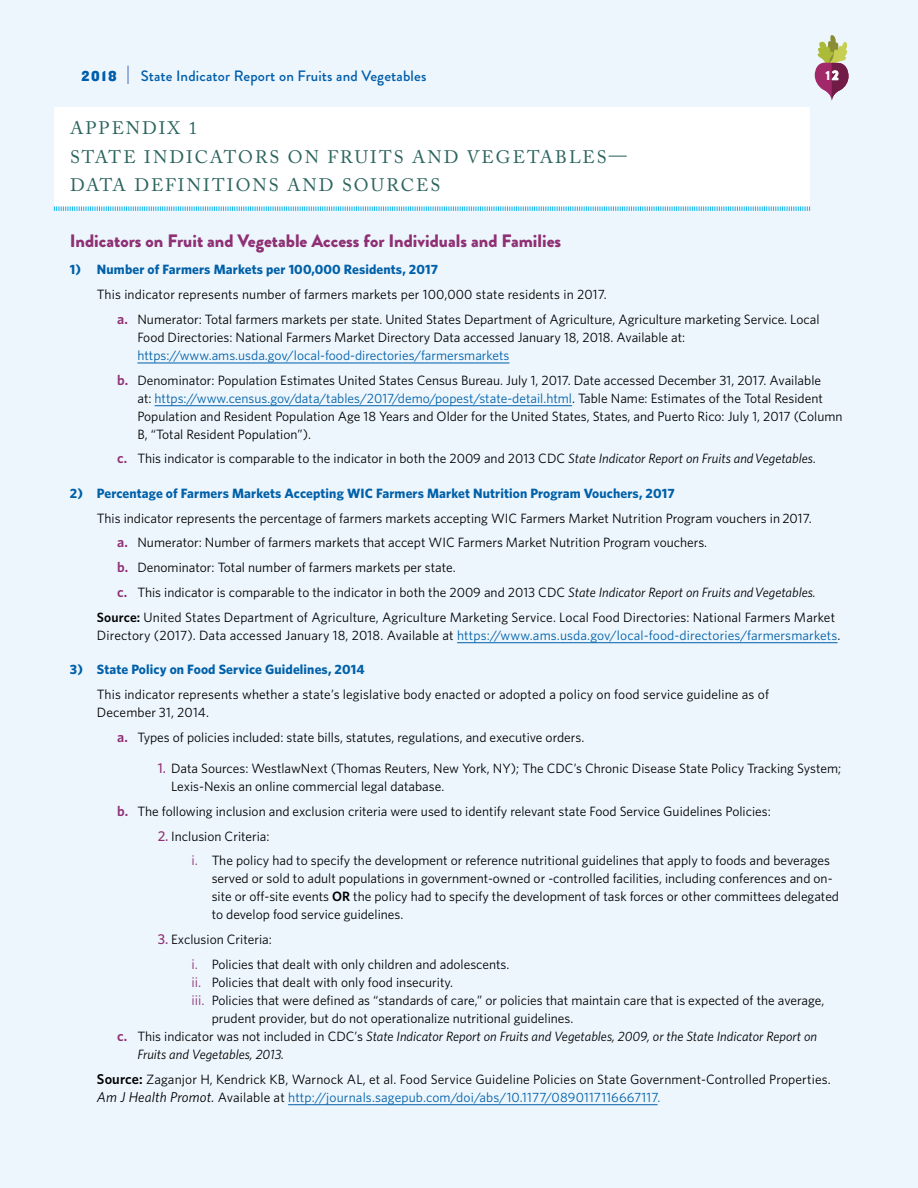
<style>
.page{position:relative;width:918px;height:1188px;background:#edf6fd}
.page>*{position:absolute;margin:0;border:0;box-sizing:border-box;transform-origin:0 0}
.t1{font:18px/28.5px "Adobe Caslon Pro";letter-spacing:.115em;color:#2b645e}
.t2{font:900 18px "Brandon Grotesque";color:#8f3074}
.t3{font:500 15px "Brandon Grotesque";letter-spacing:.01em;color:#005daa}
.t4{font:15px "Knockout HTF71 Full Middlewt";color:#005daa}
.t5{font:13.5px/18px "Whitney";color:#000}
.t6{font:700 13.5px "Whitney";letter-spacing:.01em;color:#0060a9}
.t7{font:italic 13.5px "Whitney";color:#000}
.t8{font:13.5px "Whitney";letter-spacing:.01em;color:#0060a9}
.t9{font:900 13.2px "Brandon Grotesque";color:#fff}
.s1{font-weight:600;font-size:14.25px;color:#8f3074}
.s2{color:#0060a9}
.s3{font-style:italic}
.s4{font-weight:600}
.s5{color:#000}
.s6{font-weight:500;font-size:14.25px;color:#8f3074}
.s7{font-size:14.25px;color:#8f3074}
.s8{font-weight:600;font-style:normal;font-size:14.25px;color:#8f3074}
.s9{font-style:normal}
.s10{font-weight:600;font-size:14.25px}
.s11{font-style:italic;font-size:14.25px}
</style>
<div class="page">
<svg style="left:127px;top:66px;width:2px;height:18px"></svg>
<svg style="left:815px;top:35px;width:34px;height:65px"></svg>
<div style="left:54px;top:107px;width:756px;height:99px;background:#fff"></div>
<svg style="left:54px;top:206px;width:756px;height:5px"></svg>
<hr style="left:137px;top:363px;width:373px;height:1px;background:#0060a9">
<hr style="left:155px;top:405px;width:417px;height:1px;background:#0060a9">
<hr style="left:457px;top:642px;width:381px;height:1px;background:#0060a9">
<hr style="left:288px;top:1104px;width:370px;height:1px;background:#0060a9">
<p class="t4" style="left:82px;top:68px;width:37px">2018</p>
<p class="t3" style="left:141px;top:65px;width:287px">State Indicator Report on Fruits and Vegetables</p>
<p class="t9" style="left:826px;top:66px;width:15px">12</p>
<h1 class="t1" style="left:70px;top:114px;width:558px">APPENDIX 1<br>STATE INDICATORS ON FRUITS AND VEGETABLES—<br>DATA DEFINITIONS AND SOURCES</h1>
<h1 class="t2" style="left:70px;top:228px;width:493px">Indicators on Fruit and Vegetable Access for Individuals and Families</h1>
<p class="t6" style="left:70px;top:261px;width:370px">1) Number of Farmers Markets per 100,000 Residents, 2017</p>
<p class="t5" style="left:117px;top:282px;width:704px;line-height:24.8px;text-indent:-20px">This indicator represents number of farmers markets per 100,000 state residents in 2017.<br><span class="s1">a.</span> Numerator: Total farmers markets per state. United States Department of Agriculture, Agriculture marketing Service. Local</p>
<p class="t5" style="left:137px;top:328px;width:549px">Food Directories: National Farmers Market Directory Data accessed January 18, 2018. Available at:</p>
<p class="t5" style="left:117px;top:343px;width:705px;line-height:24.8px;text-indent:20px"><span class="s2">https://www.ams.usda.gov/local-food-directories/farmersmarkets<br></span><span class="s1">b.</span> Denominator: Population Estimates United States Census Bureau. July 1, 2017. Date accessed December 31, 2017. Available</p>
<p class="t5" style="left:137px;top:389px;width:707px">at: <span class="s2">https://www.census.gov/data/tables/2017/demo/popest/state-detail.html</span>. Table Name: Estimates of the Total Resident<br>Population and Resident Population Age 18 Years and Older for the United States, States, and Puerto Rico: July 1, 2017 (Column<br>B, “Total Resident Population”).</p>
<p class="t5" style="left:117px;top:449px;width:700px"><span class="s1">c.</span> This indicator is comparable to the indicator in both the 2009 and 2013 CDC <span class="s3">State Indicator Report on Fruits and Vegetables</span>.</p>
<p class="t6" style="left:70px;top:484px;width:606px">2) Percentage of Farmers Markets Accepting WIC Farmers Market Nutrition Program Vouchers, 2017</p>
<p class="t5" style="left:97px;top:509px;width:716px">This indicator represents the percentage of farmers markets accepting WIC Farmers Market Nutrition Program vouchers in 2017.</p>
<p class="t5" style="left:117px;top:533px;width:592px"><span class="s1">a.</span> Numerator: Number of farmers markets that accept WIC Farmers Market Nutrition Program vouchers.</p>
<p class="t5" style="left:117px;top:558px;width:340px"><span class="s1">b.</span> Denominator: Total number of farmers markets per state.</p>
<p class="t5" style="left:117px;top:583px;width:700px"><span class="s1">c.</span> This indicator is comparable to the indicator in both the 2009 and 2013 CDC <span class="s3">State Indicator Report on Fruits and Vegetables.</span></p>
<p class="t5" style="left:97px;top:608px;width:740px"><span class="s4">Source:</span> United States Department of Agriculture, Agriculture Marketing Service. Local Food Directories: National Farmers Market</p>
<p class="t8" style="left:97px;top:626px;width:745px"><span class="s5">Directory (2017). Data accessed January 18, 2018. Available at</span> https://www.ams.usda.gov/local-food-directories/farmersmarkets<span class="s5">.</span></p>
<p class="t6" style="left:70px;top:660px;width:296px">3) State Policy on Food Service Guidelines, 2014</p>
<p class="t5" style="left:97px;top:685px;width:674px">This indicator represents whether a state’s legislative body enacted or adopted a policy on food service guideline as of<br>December 31, 2014.</p>
<p class="t5" style="left:117px;top:728px;width:469px"><span class="s1">a.</span> Types of policies included: state bills, statutes, regulations, and executive orders.</p>
<p class="t5" style="left:171px;top:759px;width:672px;text-indent:-14px"><span class="s6">1.</span> Data Sources: WestlawNext (Thomas Reuters, New York, NY); The CDC’s Chronic Disease State Policy Tracking System;<br>Lexis-Nexis an online commercial legal database.</p>
<p class="t5" style="left:117px;top:802px;width:655px"><span class="s1">b.</span> The following inclusion and exclusion criteria were used to identify relevant state Food Service Guidelines Policies:</p>
<p class="t5" style="left:191px;top:823px;width:640px;line-height:24.8px;text-indent:-34px"><span class="s6">2.</span> Inclusion Criteria:<br><span class="s7">i.</span> The policy had to specify the development or reference nutritional guidelines that apply to foods and beverages</p>
<p class="t5" style="left:212px;top:869px;width:629px">served or sold to adult populations in government-owned or -controlled facilities, including conferences and on&shy;site or off-site events <span class="s4">OR</span> the policy had to specify the development of task forces or other committees delegated to develop food service guidelines.</p>
<p class="t5" style="left:191px;top:927px;width:320px;line-height:24.8px;text-indent:-34px"><span class="s6">3.</span> Exclusion Criteria:<br><span class="s7">i.</span> Policies that dealt with only children and adolescents.</p>
<p class="t5" style="left:191px;top:973px;width:263px"><span class="s7">ii.</span> Policies that dealt with only food insecurity.</p>
<p class="t5" style="left:191px;top:991px;width:634px"><span class="s7">iii.</span> Policies that were defined as “standards of care,” or policies that maintain care that is expected of the average,</p>
<p class="t5" style="left:212px;top:1009px;width:363px">prudent provider, but do not operationalize nutritional guidelines.</p>
<p class="t7" style="left:117px;top:1027px;width:701px"><span class="s8">c.</span> <span class="s9">This indicator was not included in CDC’s</span> State Indicator Report on Fruits and Vegetables, 2009, or the State Indicator Report on</p>
<p class="t7" style="left:137px;top:1045px;width:148px">Fruits and Vegetables, 2013.</p>
<p class="t5" style="left:97px;top:1070px;width:735px"><span class="s10">Source:</span> Zaganjor H, Kendrick KB, Warnock AL, et al. Food Service Guideline Policies on State Government-Controlled Properties.<br><span class="s11">Am J Health Promot.</span> Available at <span class="s2">http://journals.sagepub.com/doi/abs/10.1177/0890117116667117.</span></p>
</div>
